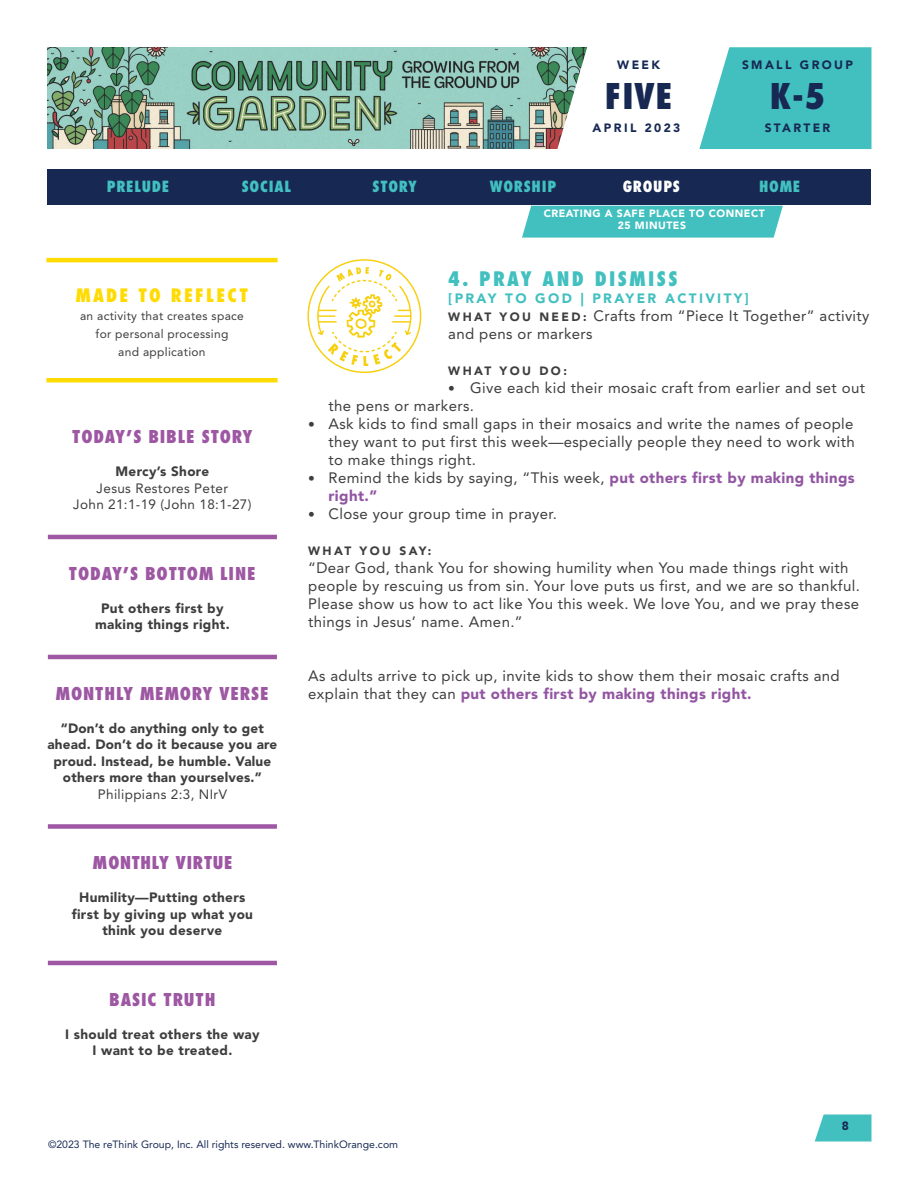
<style>
.page{position:relative;width:918px;height:1188px;background:#fff}
.page>*{position:absolute;margin:0;border:0;box-sizing:border-box;transform-origin:0 0}
.t1{font:800 condensed 34.5px "Futura Std";color:#172953}
.t2{font:800 condensed 19.5px "Futura Std";letter-spacing:.125em;color:#42c0bf}
.t3{font:800 condensed 18px "Futura Std";letter-spacing:.125em;color:#ffdb01}
.t4{font:800 condensed 17.25px "Futura Std";letter-spacing:.05em;color:#9d57a3}
.t5{font:800 condensed 17.25px "Futura";letter-spacing:.05em;color:#9d57a3}
.t6{font:15px/18px "Avenir LT Std";letter-spacing:.025em;color:#3e3e3f}
.t7{font:900 15px/18px "Avenir LT Std";letter-spacing:.025em;color:#9255a2}
.t8{font:800 condensed 15px "Futura Std";letter-spacing:.05em;color:#42c0bf}
.t9{font:800 condensed 15px "Futura Std";letter-spacing:.05em;color:#fff}
.t10{font:900 13.5px/16.5px "Avenir LT Std";letter-spacing:.025em;color:#3e3e3f;text-align:center}
.t11{font:13.5px/16.5px "Avenir LT Std";letter-spacing:.025em;color:#3e3e3f;text-align:center}
.t12{font:900 13.5px "Avenir LT Std";letter-spacing:.175em;color:#42c0bf}
.t13{font:12px/18px "Avenir LT Std";letter-spacing:.025em;color:#3e3e3f;text-align:center}
.t14{font:900 12px "Avenir LT Std";letter-spacing:.2em;color:#172953}
.t15{font:900 12px "Avenir LT Std";letter-spacing:.2em;color:#3e3e3f}
.t16{font:10.5px "Avenir LT Std";color:#172953}
.t17{font:900 10.5px/12px "Avenir LT Std";letter-spacing:.05em;color:#fff;text-align:center}
.s1{font-weight:900;font-size:12px}
.s2{font-family:"Avenir";font-size:13.5px}
.s3{font-family:"Avenir";font-weight:400;font-size:13.5px;color:#3e3e3f}
.s4{font-weight:400;color:#3e3e3f}
.s5{font-weight:900;color:#9255a2}
</style>
<div class="page">
<img style="left:47px;top:47px;width:510px;height:102px">
<svg style="left:557px;top:47px;width:315px;height:102px"></svg>
<svg style="left:815px;top:1114px;width:57px;height:28px;background:#57c7c6"></svg>
<hr style="left:48px;top:535px;width:229px;height:4px;background:#9d57a3">
<hr style="left:48px;top:655px;width:229px;height:4px;background:#9d57a3">
<div style="left:48px;top:824px;width:229px;height:5px;background:#9d57a3"></div>
<hr style="left:48px;top:961px;width:229px;height:4px;background:#9d57a3">
<svg style="left:307px;top:259px;width:114px;height:114px"></svg>
<div style="left:47px;top:170px;width:824px;height:36px;background:#172953"></div>
<hr style="left:46px;top:378px;width:232px;height:4px;background:#ffdb01">
<hr style="left:46px;top:258px;width:232px;height:4px;background:#ffdb01">
<div style="left:522px;top:206px;width:261px;height:32px;background:#42c0bf"></div>
<p class="t14" style="left:617px;top:58px;width:44px">WEEK</p>
<p class="t14" style="left:742px;top:58px;width:113px">SMALL GROUP</p>
<h1 class="t1" style="left:605px;top:75px;width:69px">FIVE</h1>
<h1 class="t1" style="left:770px;top:75px;width:57px">K-5</h1>
<p class="t14" style="left:765px;top:121px;width:67px">STARTER</p>
<p class="t14" style="left:593px;top:121px;width:89px">APRIL 2023</p>
<p class="t8" style="left:107px;top:177px;width:64px">PRELUDE</p>
<p class="t8" style="left:242px;top:177px;width:51px">SOCIAL</p>
<p class="t8" style="left:373px;top:177px;width:46px">STORY</p>
<p class="t8" style="left:490px;top:177px;width:68px">WORSHIP</p>
<p class="t9" style="left:623px;top:177px;width:59px">GROUPS</p>
<p class="t8" style="left:759px;top:177px;width:43px">HOME</p>
<p class="t3" style="left:76px;top:284px;width:174px">MADE TO REFLECT</p>
<p class="t13" style="left:80px;top:306px;width:165px">an activity that creates space for personal processing<br>and application</p>
<p class="t4" style="left:72px;top:426px;width:182px">TODAY’S BIBLE STORY</p>
<p class="t10" style="left:116px;top:463px;width:95px">Mercy’s Shore</p>
<p class="t11" style="left:73px;top:480px;width:180px">Jesus Restores Peter<br>John 21:1-19 (John 18:1-27)</p>
<p class="t4" style="left:69px;top:562px;width:188px">TODAY’S BOTTOM LINE</p>
<p class="t10" style="left:95px;top:600px;width:136px">Put others first by making things right.</p>
<p class="t4" style="left:56px;top:682px;width:214px">MONTHLY MEMORY VERSE</p>
<p class="t10" style="left:47px;top:720px;width:231px">“Don’t do anything only to get ahead. Don’t do it because you are proud. Instead, be humble. Value others more than yourselves.”</p>
<p class="t11" style="left:98px;top:786px;width:131px">Philippians 2:3, NIrV</p>
<p class="t5" style="left:93px;top:851px;width:141px">MONTHLY VIRTUE</p>
<p class="t10" style="left:72px;top:889px;width:183px">Humility—Putting others first by giving up what you think you deserve</p>
<p class="t4" style="left:109px;top:988px;width:108px">BASIC TRUTH</p>
<p class="t10" style="left:65px;top:1026px;width:196px">I should treat others the way<br>I want to be treated.</p>
<p class="t17" style="left:544px;top:207px;width:223px">CREATING A SAFE PLACE TO CONNECT<br>25 MINUTES</p>
<h2 class="t2" style="left:448px;top:267px;width:231px">4. PRAY AND DISMISS</h2>
<p class="t12" style="left:448px;top:290px;width:302px">[PRAY TO GOD | PRAYER ACTIVITY]</p>
<p class="t6" style="left:448px;top:307px;width:423px"><span class="s1">W H AT Y O U N E E D :</span> Crafts from “Piece It Together” activity and pens or markers</p>
<p class="t15" style="left:448px;top:363px;width:120px">WHAT YOU DO:</p>
<p class="t6" style="left:328px;top:379px;width:538px;text-indent:120px"><span class="s2">•</span> Give each kid their mosaic craft from earlier and set out the pens or markers.</p>
<p class="t6" style="left:328px;top:415px;width:528px;text-align:justify;text-indent:-20px"><span class="s2">•</span> Ask kids to find small gaps in their mosaics and write the names of people they want to put first this week—especially people they need to work with to make things right.</p>
<p class="t7" style="left:328px;top:468px;width:528px;text-indent:-20px"><span class="s3">•</span> <span class="s4">Remind the kids by saying, “This week,</span> put others first by making things right.”</p>
<p class="t6" style="left:308px;top:505px;width:250px"><span class="s2">•</span> Close your group time in prayer.</p>
<p class="t15" style="left:308px;top:543px;width:125px">WHAT YOU SAY:</p>
<p class="t6" style="left:308px;top:559px;width:553px">“Dear God, thank You for showing humility when You made things right with people by rescuing us from sin. Your love puts us first, and we are so thankful.<br>Please show us how to act like You this week. We love You, and we pray these things in Jesus’ name. Amen.”</p>
<p class="t6" style="left:308px;top:667px;width:533px">As adults arrive to pick up, invite kids to show them their mosaic crafts and explain that they can <span class="s5">put others first by making things right.</span></p>
<p class="t14" style="left:842px;top:1118px;width:9px">8</p>
<p class="t16" style="left:48px;top:1138px;width:352px">©2023 The reThink Group, Inc. All rights reserved. www.ThinkOrange.com</p>
</div>
